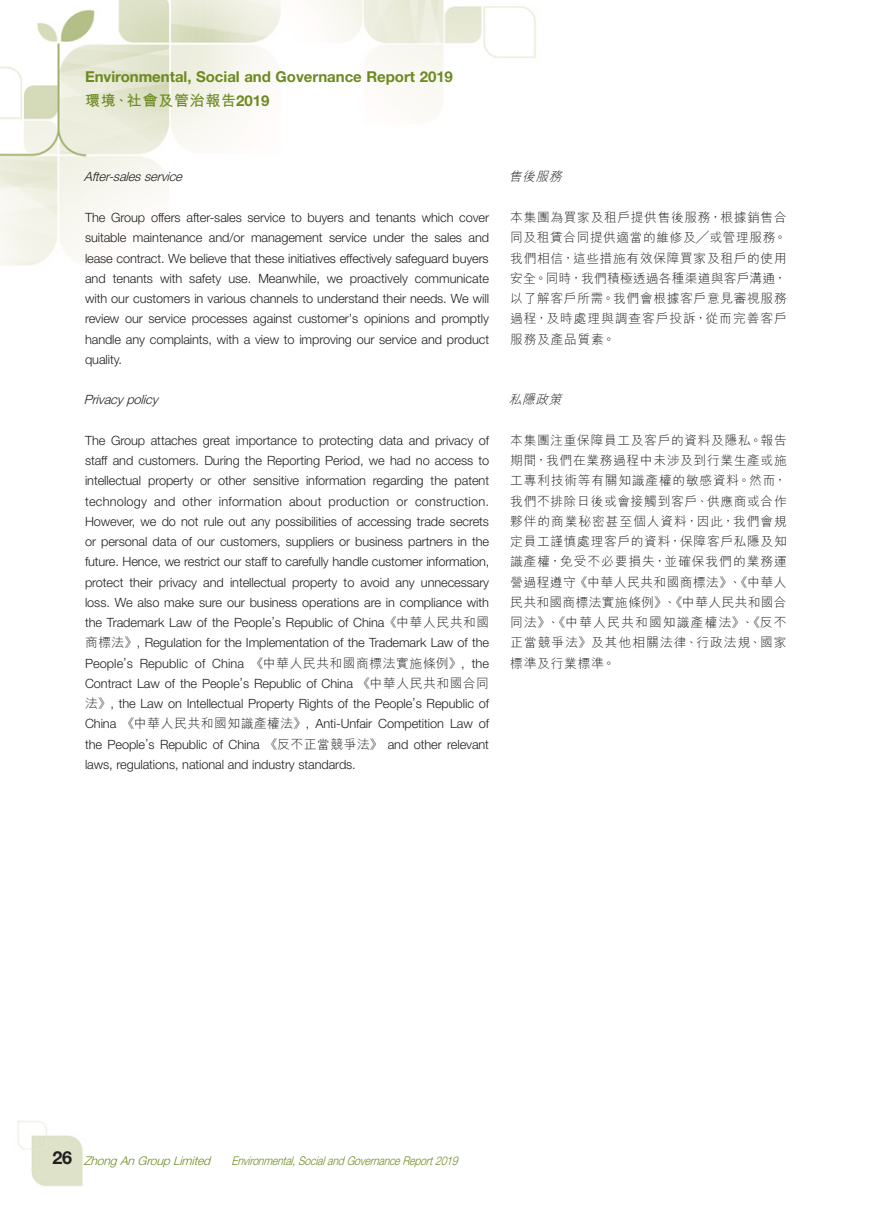
<style>
.page{position:relative;width:893px;height:1212px;background:#fff}
.page>*{position:absolute;margin:0;border:0;box-sizing:border-box;transform-origin:0 0}
.t1{font:700 15px "Helvetica Neue LT Std";color:#6c8a1f}
.t2{font:700 15px "M Hei HK";letter-spacing:.05em;color:#6c8a1f}
.Body_Text{font:300 12.75px/20.2px "Helvetica Neue LT Std";letter-spacing:-.005em;color:#231f20;text-align:justify}
.C_Body_Text{font:300 12.75px/20.2px "M Hei HK";letter-spacing:.07em;color:#231f20;text-align:justify}
.Heading_4{font:italic 300 12.75px "Helvetica Neue LT Std";color:#231f20}
.Heading_4-2{font:italic 300 12.75px "M Hei HK";color:#231f20}
.t3{font:italic 300 12px "Helvetica Neue LT Std";color:#6c8a1f;scale:.85 1}
.t4{font:italic 300 12px "Helvetica Neue LT Std";color:#6c8a1f}
.s1{font-family:"Helvetica Neue LT Std"}
.s2{font-family:"M Hei HK"}
.s3{font-weight:700;font-style:normal;font-size:18px;color:#231f20}
</style>
<div class="page">
<img style="left:0;top:0;width:536px;height:1187px">
<p class="t1" style="left:85px;top:67px;width:369px">Environmental, Social and Governance Report 2019</p>
<p class="t2" style="left:85px;top:89px;width:186px">環境、社會及管治報告<span class="s1">2019</span></p>
<p class="Heading_4" style="left:84px;top:169px;width:104px">After-salesservice</p>
<p class="Body_Text" style="left:85px;top:207px;width:406px">The Group offers after-sales service to buyers and tenants which cover suitable maintenance and/or management service under the sales and lease contract. We believe that these initiatives effectively safeguard buyers and tenants with safety use. Meanwhile, we proactively communicate with our customers in various channels to understand their needs. We will review our service processes against customer’s opinions and promptly handle any complaints, with a view to improving our service and product quality.</p>
<p class="Heading_4" style="left:84px;top:392px;width:75px">Privacy policy</p>
<p class="Body_Text" style="left:85px;top:430px;width:406px">The Group attaches great importance to protecting data and privacy of staff and customers. During the Reporting Period, we had no access to intellectual property or other sensitive information regarding the patent technology and other information about production or construction.<br>However, we do not rule out any possibilities of accessing trade secrets or personal data of our customers, suppliers or business partners in the future. Hence, we restrict our staff to carefully handle customer information, protect their privacy and intellectual property to avoid any unnecessary loss. We also make sure our business operations are in compliance with the Trademark Law of the People’s Republic of China<span class="s2">《中華人民共和國商標法》</span>, Regulation for the Implementation of the Trademark Law of the People’s Republic of China <span class="s2">《中華人民共和國商標法實施條例》</span>, the Contract Law of the People’s Republic of China <span class="s2">《中華人民共和國合同法》</span>, the Law on Intellectual Property Rights of the People’s Republic of China <span class="s2">《中華人民共和國知識產權法》</span>, Anti-Unfair Competition Law of the People’s Republic of China <span class="s2">《反不正當競爭法》</span> and other relevant laws, regulations, national and industry standards.</p>
<p class="Heading_4-2" style="left:509px;top:170px;width:58px">售後服務</p>
<p class="C_Body_Text" style="left:510px;top:207px;width:278px">本集團為買家及租戶提供售後服務，根據銷售合同及租賃合同提供適當的維修及╱或管理服務。我們相信，這些措施有效保障買家及租戶的使用安全。同時，我們積極透過各種渠道與客戶溝通，以了解客戶所需。我們會根據客戶意見審視服務過程，及時處理與調查客戶投訴，從而完善客戶服務及產品質素。</p>
<p class="Heading_4-2" style="left:509px;top:393px;width:58px">私隱政策</p>
<p class="C_Body_Text" style="left:510px;top:430px;width:278px">本集團注重保障員工及客戶的資料及隱私。報告期間，我們在業務過程中未涉及到行業生產或施工專利技術等有關知識產權的敏感資料。然而，我們不排除日後或會接觸到客戶、供應商或合作夥伴的商業秘密甚至個人資料，因此，我們會規定員工謹慎處理客戶的資料，保障客戶私隱及知識產權，免受不必要損失，並確保我們的業務運營過程遵守《中華人民共和國商標法》、《中華人民共和國商標法實施條例》、《中華人民共和國合同法》、《中華人民共和國知識產權法》、《反不正當競爭法》及其他相關法律、行政法規、國家標準及行業標準。</p>
<p class="t4" style="left:52px;top:1153px;width:163px"><span class="s3">2 6</span> ZhongAnGroupLimited</p>
<p class="t3" style="left:232px;top:1153px;width:272px">Environmental,SocialandGovernanceReport2019</p>
</div>
